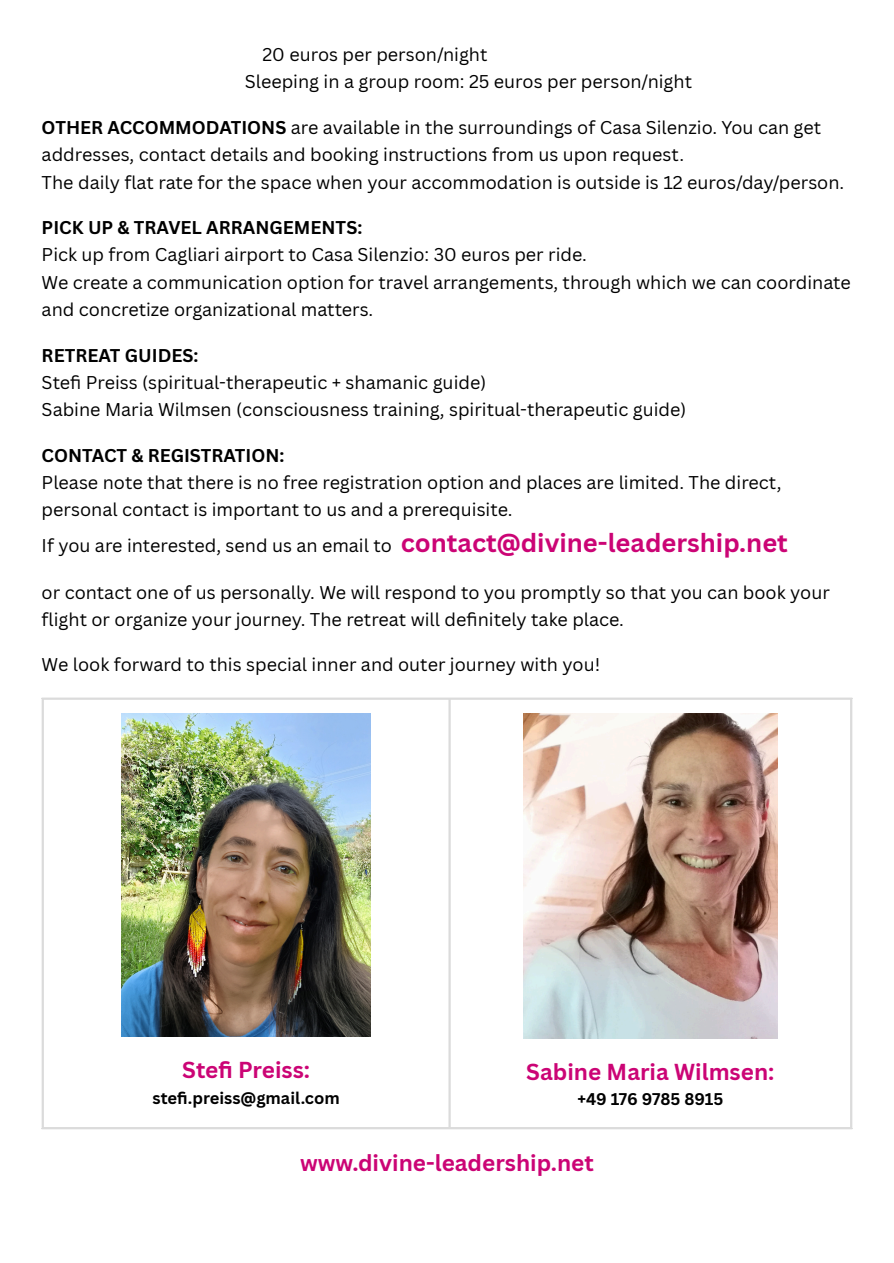
<style>
.page{position:relative;width:894px;height:1263px;background:#fff}
.page>*{position:absolute;margin:0;border:0;box-sizing:border-box;transform-origin:0 0}
.t1{font:700 22.5px "Canva Sans";color:#cb0475}
.t2{font:18px/27px "Canva Sans";color:#000}
.t3{font:700 16.5px "Canva Sans";color:#000}
.s1{font-weight:700}
.s2{font-weight:700;font-size:25.5px;color:#cb0475}
</style>
<div class="page">
<img style="left:122px;top:713px;width:248px;height:323px">
<img style="left:523px;top:713px;width:254px;height:325px">
<hr style="left:42px;top:700px;width:2px;height:427px;background:#dbdbdb">
<hr style="left:448px;top:700px;width:2px;height:427px;background:#dbdbdb">
<hr style="left:849px;top:700px;width:3px;height:427px;background:#dbdbdb">
<hr style="left:42px;top:698px;width:810px;height:2px;background:#dbdbdb">
<hr style="left:42px;top:1127px;width:810px;height:2px;background:#dbdbdb">
<p class="t2" style="left:245px;top:40px;width:448px;text-indent:18px">20 euros per person/night<br>Sleeping in a group room: 25 euros per person/night</p>
<p class="t2" style="left:42px;top:113px;width:804px;line-height:27.6px"><span class="s1">OTHER ACCOMMODATIONS</span> are available in the surroundings of Casa Silenzio. You can get addresses, contact details and booking instructions from us upon request.<br>The daily flat rate for the space when your accommodation is outside is 12 euros/day/person.</p>
<p class="t2" style="left:42px;top:213px;width:810px"><span class="s1">PICK UP &amp; TRAVEL ARRANGEMENTS:<br></span>Pick up from Cagliari airport to Casa Silenzio: 30 euros per ride.<br>We create a communication option for travel arrangements, through which we can coordinate and concretize organizational matters.</p>
<p class="t2" style="left:42px;top:342px;width:646px"><span class="s1">RETREAT GUIDES:<br></span>Stefi Preiss (spiritual-therapeutic + shamanic guide)<br>Sabine Maria Wilmsen (consciousness training, spiritual-therapeutic guide)</p>
<p class="t2" style="left:42px;top:442px;width:741px"><span class="s1">CONTACT &amp; REGISTRATION:<br></span>Please note that there is no free registration option and places are limited. The direct, personal contact is important to us and a prerequisite.</p>
<p class="t2" style="left:42px;top:532px;width:747px">If you are interested, send us an email to <span class="s2">contact@divine-leadership.net</span></p>
<p class="t2" style="left:42px;top:578px;width:789px">or contact one of us personally. We will respond to you promptly so that you can book your flight or organize your journey. The retreat will defi nitely take place.</p>
<p class="t2" style="left:42px;top:650px;width:560px">We look forward to this special inner and outer journey with you!</p>
<h1 class="t1" style="left:182px;top:1054px;width:129px">Stefi Preiss:</h1>
<h1 class="t3" style="left:152px;top:1086px;width:189px">stefi .preiss@gmail.com</h1>
<h1 class="t1" style="left:526px;top:1056px;width:249px">Sabine Maria Wilmsen:</h1>
<h1 class="t3" style="left:577px;top:1087px;width:148px">+49 176 9785 8915</h1>
<p class="t1" style="left:300px;top:1147px;width:295px">www.divine-leadership.net</p>
</div>
